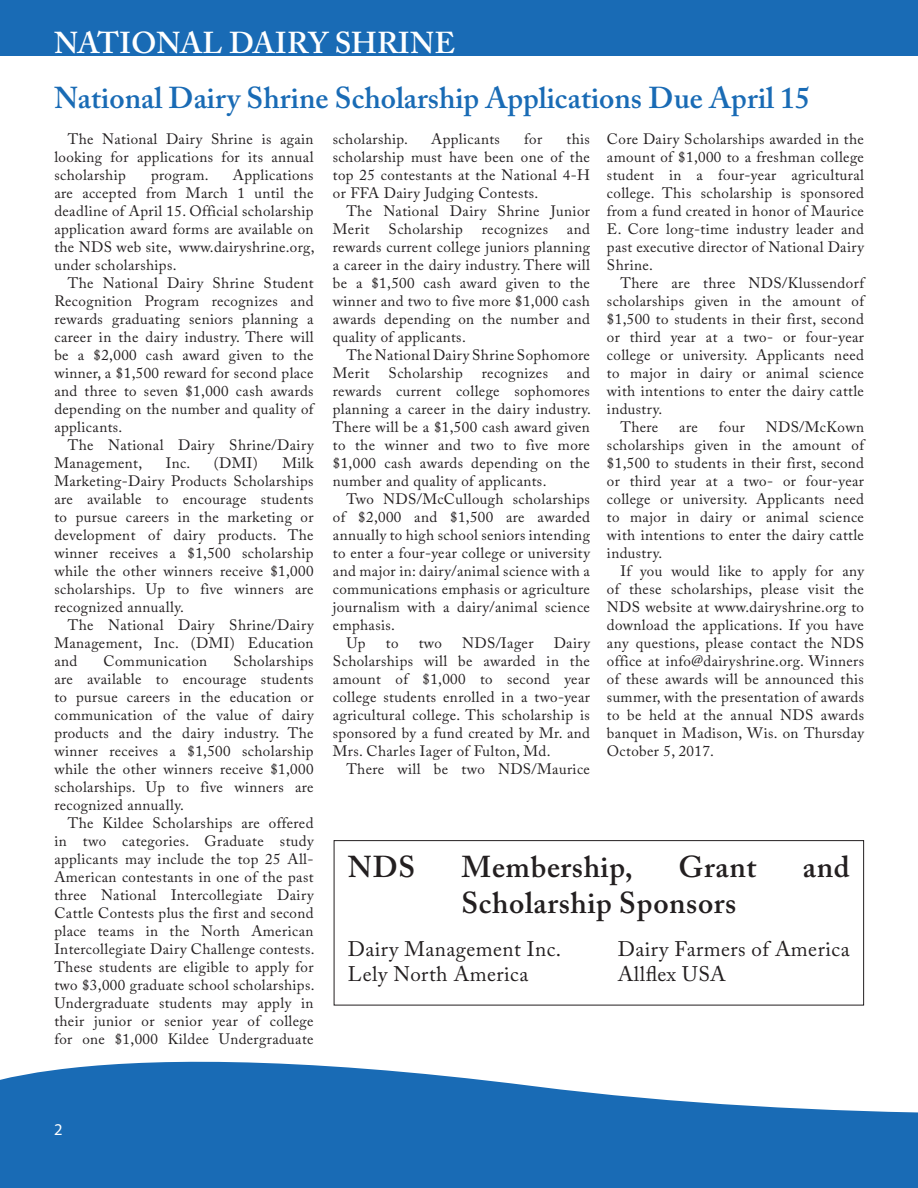
<style>
.page{position:relative;width:918px;height:1188px;background:#fff}
.page>*{position:absolute;margin:0;border:0;box-sizing:border-box;transform-origin:0 0}
.t1{font:600 30px "Adobe Caslon Pro";color:#196bb5}
.t2{font:600 30px "Adobe Caslon Pro";letter-spacing:.02em;color:#231f20}
.t3{font:600 30px "Adobe Caslon Pro";color:#fff}
.t4{font:21px "Adobe Caslon Pro";letter-spacing:.02em;color:#231f20}
.t5{font:16.5px "Myriad Pro";color:#fff}
.t6{font:15px/18px "Adobe Caslon Pro";letter-spacing:.025em;color:#231f20;text-align:justify}
</style>
<div class="page">
<div style="left:0;top:0;width:918px;height:55px;background:#196bb5"></div>
<svg style="left:0;top:1061px;width:918px;height:127px;fill:#196bb5"></svg>
<div style="left:334px;top:840px;width:530px;height:165px;border:1px solid #231f20"></div>
<h1 class="t3" style="left:54px;top:25px;width:402px">NATIONAL DAIRY SHRINE</h1>
<h1 class="t1" style="left:54px;top:80px;width:758px">National Dairy Shrine Scholarship Applications Due April 15</h1>
<p class="t6" style="left:54px;top:130px;width:261px;text-indent:14px">The National Dairy Shrine is again looking for applications for its annual scholarship</p>
<p class="t6" style="left:333px;top:130px;width:77px">scholarship.</p>
<p class="t6" style="left:431px;top:130px;width:70px">Applicants</p>
<p class="t6" style="left:524px;top:130px;width:20px">for</p>
<p class="t6" style="left:333px;top:130px;width:259px;text-indent:234px">this scholarship must have been one of the top 25 contestants at the National 4-H or FFA Dairy Judging Contests.</p>
<p class="t6" style="left:333px;top:202px;width:259px;text-indent:14px">The National Dairy Shrine Junior<br>Merit</p>
<p class="t6" style="left:607px;top:130px;width:259px">Core Dairy Scholarships awarded in the amount of $1,000 to a freshman college student in a four-year agricultural college. This scholarship is sponsored from a fund created in honor of Maurice E. Core long-time industry leader and past executive director of National Dairy Shrine.</p>
<p class="t6" style="left:620px;top:274px;width:245px">There are three NDS/Klussendorf</p>
<p class="t6" style="left:607px;top:292px;width:259px">scholarships given in the amount of</p>
<p class="t6" style="left:607px;top:310px;width:259px">$1,500 to students in their first, second</p>
<p class="t6" style="left:607px;top:328px;width:259px">or third year at a two- or four-year</p>
<p class="t6" style="left:607px;top:346px;width:259px">college or university. Applicants need</p>
<p class="t6" style="left:607px;top:364px;width:259px">to major in dairy or animal science</p>
<p class="t6" style="left:607px;top:382px;width:259px">with intentions to enter the dairy cattle</p>
<p class="t6" style="left:607px;top:400px;width:57px">industry.</p>
<p class="t6" style="left:620px;top:418px;width:39px">There</p>
<p class="t6" style="left:679px;top:418px;width:20px">are</p>
<p class="t6" style="left:719px;top:418px;width:28px">four</p>
<p class="t6" style="left:54px;top:166px;width:262px;text-indent:179px">Applications are accepted from March 1 until the deadline of April 15. Official scholarship application award forms are available on the NDS web site, www.dairyshrine.org, under scholarships.</p>
<p class="t6" style="left:54px;top:274px;width:261px;text-indent:14px">The National Dairy Shrine Student Recognition Program recognizes and rewards graduating seniors planning a career in the dairy industry. There will be a $2,000 cash award given to the winner, a $1,500 reward for second place and three to seven $1,000 cash awards depending on the number and quality of applicants.</p>
<p class="t6" style="left:54px;top:436px;width:261px;text-indent:14px">The National Dairy Shrine/Dairy<br>Management,</p>
<p class="t6" style="left:151px;top:166px;width:59px">program.</p>
<p class="t6" style="left:333px;top:220px;width:259px;text-indent:234px">and rewards current college juniors planning a career in the dairy industry. There will be a $1,500 cash award given to the winner and two to five more $1,000 cash awards depending on the number and quality of applicants.</p>
<p class="t6" style="left:333px;top:346px;width:259px;text-indent:14px">The National Dairy Shrine Sophomore<br>Merit</p>
<p class="t6" style="left:389px;top:220px;width:76px">Scholarship</p>
<p class="t6" style="left:482px;top:220px;width:68px">recognizes</p>
<p class="t6" style="left:333px;top:364px;width:260px;text-indent:234px">and rewards current college sophomores planning a career in the dairy industry.<br>There will be a $1,500 cash award given to the winner and two to five more $1,000 cash awards depending on the number and quality of applicants.</p>
<p class="t6" style="left:346px;top:490px;width:245px">Two NDS/McCullough scholarships</p>
<p class="t6" style="left:333px;top:508px;width:259px">of $2,000 and $1,500 are awarded</p>
<p class="t6" style="left:333px;top:526px;width:259px">annually to high school seniors intending</p>
<p class="t6" style="left:333px;top:544px;width:259px">to enter a four-year college or university</p>
<p class="t6" style="left:333px;top:562px;width:259px">and major in: dairy/animal science with a</p>
<p class="t6" style="left:333px;top:580px;width:259px">communications emphasis or agriculture</p>
<p class="t6" style="left:333px;top:598px;width:259px">journalism with a dairy/animal science</p>
<p class="t6" style="left:333px;top:616px;width:64px">emphasis.</p>
<p class="t6" style="left:346px;top:634px;width:21px">Up</p>
<p class="t6" style="left:386px;top:634px;width:14px">to</p>
<p class="t6" style="left:419px;top:634px;width:25px">two</p>
<p class="t6" style="left:462px;top:634px;width:73px">NDS/Iager</p>
<p class="t6" style="left:389px;top:364px;width:76px">Scholarship</p>
<p class="t6" style="left:482px;top:364px;width:68px">recognizes</p>
<p class="t6" style="left:607px;top:418px;width:259px;text-indent:159px">NDS/McKown scholarships given in the amount of $1,500 to students in their first, second or third year at a two- or four-year college or university. Applicants need to major in dairy or animal science with intentions to enter the dairy cattle industry.</p>
<p class="t6" style="left:607px;top:562px;width:259px;text-indent:14px">If you would like to apply for any of these scholarships, please visit the NDS website at www.dairyshrine.org to download the applications. If you have any questions, please contact the NDS office at info@dairyshrine.org. Winners of these awards will be announced this summer, with the presentation of awards to be held at the annual NDS awards banquet in Madison, Wis. on Thursday October 5, 2017.</p>
<p class="t6" style="left:166px;top:454px;width:26px">Inc.</p>
<p class="t6" style="left:214px;top:454px;width:45px">(DMI)</p>
<p class="t6" style="left:54px;top:454px;width:261px;text-indent:228px">Milk Marketing-Dairy Products Scholarships are available to encourage students to pursue careers in the marketing or development of dairy products. The winner receives a $1,500 scholarship while the other winners receive $1,000 scholarships. Up to five winners are recognized annually.</p>
<p class="t6" style="left:54px;top:616px;width:261px;text-indent:14px">The National Dairy Shrine/Dairy Management, Inc. (DMI) Education and</p>
<p class="t6" style="left:333px;top:634px;width:259px;text-indent:221px">Dairy Scholarships will be awarded in the amount of $1,000 to second year college students enrolled in a two-year agricultural college. This scholarship is sponsored by a fund created by Mr. and Mrs. Charles Iager of Fulton, Md.</p>
<p class="t6" style="left:346px;top:760px;width:245px">There will be two NDS/Maurice</p>
<p class="t6" style="left:54px;top:652px;width:261px;text-indent:179px">Scholarships are available to encourage students to pursue careers in the education or communication of the value of dairy products and the dairy industry. The winner receives a $1,500 scholarship while the other winners receive $1,000 scholarships. Up to five winners are recognized annually.</p>
<p class="t6" style="left:54px;top:814px;width:262px;text-indent:14px">The Kildee Scholarships are offered in two categories. Graduate study applicants may include the top 25 All-American contestants in one of the past three National Intercollegiate Dairy Cattle Contests plus the first and second place teams in the North American Intercollegiate Dairy Challenge contests.<br>These students are eligible to apply for two $3,000 graduate school scholarships.<br>Undergraduate students may apply in their junior or senior year of college for one $1,000 Kildee Undergraduate</p>
<p class="t6" style="left:104px;top:652px;width:105px">Communication</p>
<h1 class="t2" style="left:348px;top:849px;width:69px">NDS</h1>
<h1 class="t2" style="left:462px;top:849px;width:173px">Membership,</h1>
<h1 class="t2" style="left:678px;top:849px;width:80px">Grant</h1>
<h1 class="t2" style="left:803px;top:849px;width:48px">and</h1>
<h1 class="t2" style="left:461px;top:885px;width:277px">Scholarship Sponsors</h1>
<h2 class="t4" style="left:348px;top:936px;width:215px">Dairy Management Inc.</h2>
<h2 class="t4" style="left:618px;top:936px;width:233px">Dairy Farmers of America</h2>
<h2 class="t4" style="left:348px;top:961px;width:182px">Lely North America</h2>
<h2 class="t4" style="left:618px;top:961px;width:109px">Allflex USA</h2>
<p class="t5" style="left:54px;top:1119px;width:10px">2</p>
</div>
